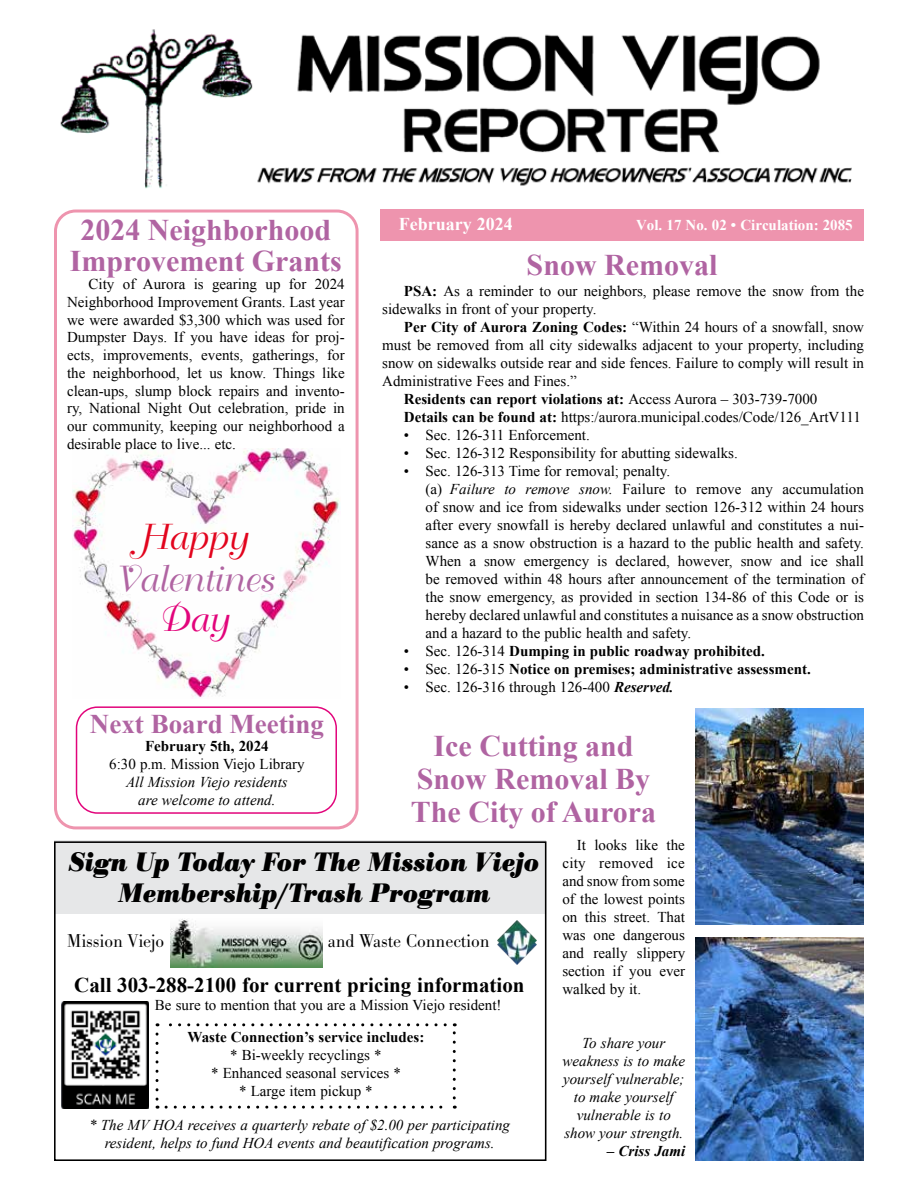
<style>
.page{position:relative;width:918px;height:1188px;background:#fff}
.page>*{position:absolute;margin:0;border:0;box-sizing:border-box;transform-origin:0 0}
.t1{font:35.85px "Traveller Script";color:#b064a2}
.t2{font:35.85px "Traveller Script";color:#e2041d}
.t3{font:35.85px "Traveller Script";color:#e2047b}
.t4{font:700 30px/33px "Times New Roman";color:#b064a2;text-align:center}
.t5{font:italic 700 28.95px "Bodoni Ant T";color:#000;scale:.96 1}
.t6{font:italic 700 27.75px/39.3px "Bodoni Ant T";color:#000;text-align:center;scale:.96 1}
.t7{font:700 27px "Times New Roman";color:#b064a2}
.t8{font:700 21.75px "Bodoni Antiqua T";color:#000;scale:.96 1}
.t9{font:700 21px "Times New Roman";color:#000}
.t10{font:700 20.85px "Bodoni Antiqua T";color:#000;scale:.96 1}
.t11{font:300 19.35px "Bodoni Antiqua T";color:#000;scale:.96 1}
.t12{font:300 18.45px "Bodoni Antiqua T";color:#000;scale:.96 1}
.t13{font:700 18px "Times New Roman";color:#fff}
.t14{font:300 16.95px "Bodoni Antiqua T";color:#000;scale:.96 1}
.t15{font:300 16.2px/20.9px "Bodoni Antiqua T";color:#000;text-align:center;scale:.96 1}
.t16{font:15px/18px "Times New Roman";color:#000}
.t17{font:italic 15px/18px "Times New Roman";color:#000;text-align:center}
.t18{font:700 15px "Times New Roman";color:#000}
.t19{font:700 15px "Times New Roman";color:#fff}
.t20{font:italic 700 15px "Times New Roman";color:#000}
.s1{font-weight:700}
.s2{font-weight:400}
.s3{font-style:italic}
.s4{font-weight:700;font-style:italic}
</style>
<div class="page">
<div style="left:76px;top:706px;width:261px;height:108px;border:2px solid #e2047b;border-radius:21px"></div>
<div style="left:54px;top:210px;width:305px;height:619px;border:3px solid #ee94ae;border-radius:20px"></div>
<img style="left:60px;top:29px;width:792px;height:160px">
<div style="left:380px;top:209px;width:484px;height:32px;background:#ee94ae"></div>
<div style="left:54px;top:840px;width:492px;height:58px;background:#e6e7e8"></div>
<div style="left:54px;top:880px;width:492px;height:34px;background:#e6e7e8"></div>
<div style="left:54px;top:841px;width:492px;height:320px;border:2px solid #000"></div>
<img style="left:170px;top:919px;width:153px;height:48px">
<img style="left:498px;top:921px;width:39px;height:44px">
<svg style="left:156px;top:1034px;width:3px;height:75px"></svg>
<svg style="left:166px;top:1106px;width:289px;height:3px"></svg>
<svg style="left:453px;top:1023px;width:3px;height:75px"></svg>
<svg style="left:157px;top:1023px;width:288px;height:3px"></svg>
<img style="left:62px;top:1001px;width:87px;height:108px">
<img style="left:72px;top:448px;width:268px;height:250px">
<img style="left:696px;top:708px;width:168px;height:216px">
<img style="left:696px;top:937px;width:168px;height:224px">
<h2 class="t4" style="left:70px;top:213px;width:273px;line-height:31.5px">2024 Neighborhood<br>Improvement Grants</h2>
<p class="t16" style="left:67px;top:275px;width:279px;text-align:justify;text-indent:22px">City of Aurora is gearing up for 2024<br>Neighborhood Improvement Grants. Last year we were awarded $3,300 which was used for Dumpster Days. If you have ideas for proj&shy;ects, improvements, events, gatherings, for the neighborhood, let us know. Things like clean-ups, slump block repairs and invento&shy;ry, National Night Out celebration, pride in our community, keeping our neighborhood a desirable place to live... etc.</p>
<h1 class="t2" style="left:138px;top:517px;width:110px">Happy</h1>
<h1 class="t1" style="left:113px;top:559px;width:161px">Valentines</h1>
<h1 class="t3" style="left:157px;top:599px;width:72px">Day</h1>
<p class="t13" style="left:399px;top:212px;width:115px">February 2024</p>
<p class="t19" style="left:636px;top:215px;width:218px">Vol. 17 No. 02 • Circulation: 2085</p>
<h2 class="t4" style="left:527px;top:248px;width:192px">Snow Removal</h2>
<p class="t16" style="left:382px;top:281px;width:483px;text-indent:22px"><span class="s1">PSA:</span> As a reminder to our neighbors, please remove the snow from the sidewalks in front of your property.</p>
<p class="t16" style="left:404px;top:317px;width:462px"><span class="s1">Per City of Aurora Zoning Codes:</span> “Within 24 hours of a snowfall, snow</p>
<p class="t16" style="left:382px;top:335px;width:483px">must be removed from all city sidewalks adjacent to your property, including</p>
<p class="t16" style="left:382px;top:353px;width:483px">snow on sidewalks outside rear and side fences. Failure to comply will result in</p>
<p class="t16" style="left:382px;top:371px;width:196px">Administrative Fees and Fines.”</p>
<p class="t18" style="left:404px;top:388px;width:415px">Residents can report violations at: <span class="s2">Access Aurora – 303-739-7000</span></p>
<p class="t16" style="left:404px;top:407px;width:458px"><span class="s1">Details can be found at:</span> https:/aurora.municipal.codes/Code/126_ArtV111</p>
<p class="t16" style="left:404px;top:425px;width:187px">• Sec. 126-311 Enforcement.</p>
<p class="t16" style="left:404px;top:443px;width:335px">• Sec. 126-312 Responsibility for abutting sidewalks.</p>
<p class="t16" style="left:426px;top:461px;width:440px;text-indent:-22px">• Sec. 126-313 Time for removal; penalty.<br>(a) <span class="s3">Failure to remove snow.</span> Failure to remove any accumulation of snow and ice from sidewalks under section 126-312 within 24 hours after every snowfall is hereby declared unlawful and constitutes a nui&shy;sance as a snow obstruction is a hazard to the public health and safety.<br>When a snow emergency is declared, however, snow and ice shall be removed within 48 hours after announcement of the termination of the snow emergency, as provided in section 134-86 of this Code or is hereby declared unlawful and constitutes a nuisance as a snow obstruction and a hazard to the public health and safety.</p>
<p class="t18" style="left:404px;top:640px;width:362px"><span class="s2">• Sec. 126-314</span> Dumping in public roadway prohibited.</p>
<p class="t18" style="left:404px;top:658px;width:408px"><span class="s2">• Sec. 126-315</span> Notice on premises; administrative assessment.</p>
<p class="t16" style="left:404px;top:677px;width:271px">• Sec. 126-316 through 126-400 <span class="s4">Reserved.</span></p>
<h3 class="t7" style="left:90px;top:706px;width:235px">Next Board Meeting</h3>
<p class="t18" style="left:145px;top:736px;width:125px">February 5th, 2024</p>
<p class="t16" style="left:109px;top:755px;width:197px">6:30 p.m. Mission Viejo Library</p>
<p class="t17" style="left:126px;top:773px;width:163px;line-height:17.2px">All Mission Viejo residents are welcome to attend.</p>
<h2 class="t4" style="left:411px;top:729px;width:247px">Ice Cutting and<br>Snow Removal By<br>The City of Aurora</h2>
<p class="t16" style="left:562px;top:836px;width:124px;text-align:justify;text-indent:14px">It looks like the city removed ice and snow from some of the lowest points on this street. That was one dangerous and really slippery section if you ever walked by it.</p>
<h3 class="t6" style="left:69px;top:834px;width:491px">Sign Up Today For The Mission Viejo<br>Membership/Trash Program</h3>
<h3 class="t6" style="left:69px;top:842px;width:491px">Sign Up Today For The Mission Viejo<br>Membership/Trash Program</h3>
<h3 class="t5" style="left:106px;top:846px;width:405px">Membership/Trash Program</h3>
<p class="t11" style="left:67px;top:929px;width:103px">Mission Viejo</p>
<p class="t11" style="left:328px;top:929px;width:170px">and Waste Connection</p>
<h3 class="t8" style="left:210px;top:985px;width:188px">Call 303-288-2100</h3>
<p class="t12" style="left:81px;top:965px;width:99px">Mission Viejo</p>
<h3 class="t9" style="left:74px;top:970px;width:452px">Call 303-288-2100 for current pricing information</h3>
<p class="t16" style="left:155px;top:995px;width:348px">Be sure to mention that you are a Mission Viejo resident!</p>
<h3 class="t10" style="left:218px;top:1018px;width:181px">Call 303-288-2100</h3>
<p class="t18" style="left:188px;top:1027px;width:238px">Waste Connection’s service includes:</p>
<p class="t16" style="left:211px;top:1046px;width:191px;text-align:center">* Bi-weekly recyclings *<br>* Enhanced seasonal services * * Large item pickup *</p>
<p class="t17" style="left:89px;top:1115px;width:422px">* The MV HOA receives a quarterly rebate of $2.00 per participating resident, helps to fund HOA events and beautification programs.</p>
<p class="t15" style="left:244px;top:1118px;width:128px">$20.06 - Monthly $80.24 - Tri Annual</p>
<p class="t14" style="left:236px;top:1120px;width:133px">$80.24 - Tri Annual</p>
<p class="t15" style="left:251px;top:1126px;width:111px">$20.06 - Monthly</p>
<p class="t17" style="left:563px;top:1033px;width:124px">To share your weakness is to make yourself vulnerable; to make yourself vulnerable is to show your strength.</p>
<p class="t20" style="left:607px;top:1140px;width:80px">– Criss Jami</p>
</div>
